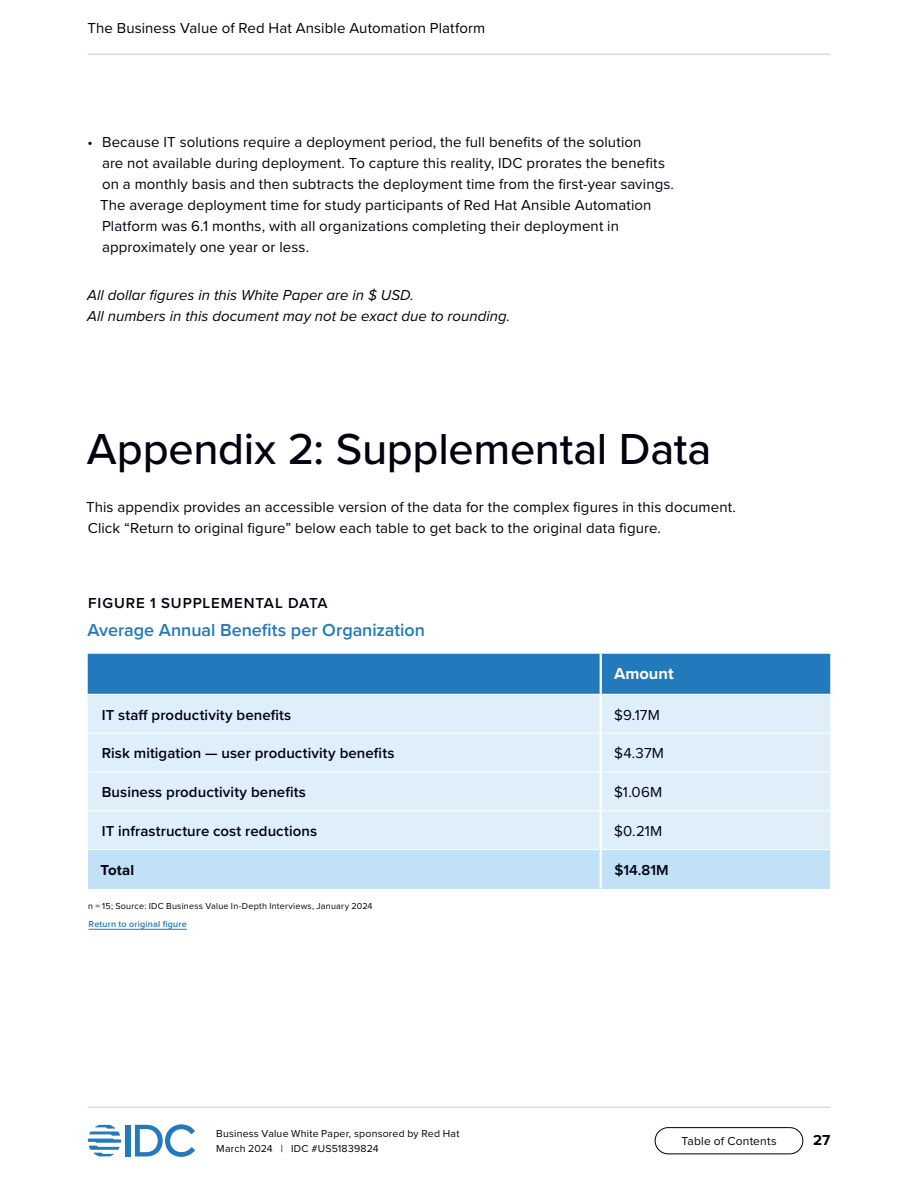
<style>
.page{position:relative;width:918px;height:1188px;background:#fff}
.page>*{position:absolute;margin:0;border:0;box-sizing:border-box;transform-origin:0 0}
.t1{font:500 45px "Proxima Nova";letter-spacing:-.005em;color:#01010f}
.Table_Heading{font:600 18px "Proxima Nova";letter-spacing:-.005em;color:#2279bc}
.Table_Column_Title__left_align{font:700 16.5px "Proxima Nova";color:#fff}
.Body_Text{font:15px/21px "Proxima Nova";letter-spacing:.005em;color:#01010f}
.Table_Row_Title{font:600 15px "Proxima Nova";letter-spacing:.005em;color:#01010f}
.Body_Text-2{font:italic 15px "Proxima Nova";letter-spacing:.005em;color:#01010f}
._0_25{font:italic 15px "Proxima Nova";letter-spacing:.005em;color:#01010f}
.Table_Text__left_align{font:15px "Proxima Nova";letter-spacing:.005em;color:#01010f}
.Table_Number{font:600 15px "Proxima Nova";letter-spacing:.06em;color:#01010f}
.Table_Text__highlighted{font:600 15px "Proxima Nova";color:#01010f}
.Table_Row_Title__highlighted{font:700 15px "Proxima Nova";letter-spacing:.005em;color:#01010f}
.t2{font:700 15px "Proxima Nova";color:#000}
.t3{font:12px "Proxima Nova";letter-spacing:.015em;color:#01010f}
.t4{font:10.5px/15px "Proxima Nova";letter-spacing:.02em;color:#01010f}
.Table_Notes_and_Sources{font:9px "Proxima Nova";letter-spacing:.025em;color:#01010f}
.Table_Supplemental_Data_Hyperlink{font:600 9px "Proxima Nova";letter-spacing:.02em;color:#2279bc}
</style>
<div class="page">
<div style="left:126px;top:1125px;width:5px;height:31px;background:#2279bc"></div>
<svg style="left:135px;top:1124px;width:60px;height:33px"></svg>
<svg style="left:88px;top:1125px;width:33px;height:31px"></svg>
<div style="left:655px;top:1127px;width:148px;height:27px;border:1px solid #000;border-radius:13px"></div>
<hr style="left:87px;top:54px;width:743px;height:1px;background:#ccc">
<hr style="left:87px;top:1107px;width:743px;height:1px;background:#ccc">
<hr style="left:89px;top:929px;width:98px;height:1px;background:#2279bc">
<svg style="left:88px;top:654px;width:742px;height:195px;background:#b7d6ed"></svg>
<div style="left:88px;top:850px;width:513px;height:39px;background:#c1e1f6"></div>
<div style="left:601px;top:850px;width:229px;height:39px;background:#c1e1f6"></div>
<hr style="left:600px;top:654px;width:2px;height:40px;background:#fff">
<hr style="left:88px;top:694px;width:513px;height:1px;background:#fff">
<hr style="left:88px;top:733px;width:512px;height:1px;background:#fff">
<hr style="left:88px;top:772px;width:512px;height:1px;background:#fff">
<hr style="left:602px;top:733px;width:228px;height:1px;background:#fff">
<hr style="left:602px;top:772px;width:228px;height:1px;background:#fff">
<hr style="left:88px;top:810px;width:513px;height:1px;background:#fff">
<hr style="left:601px;top:810px;width:229px;height:1px;background:#fff">
<hr style="left:600px;top:811px;width:2px;height:38px;background:#fff">
<hr style="left:600px;top:850px;width:2px;height:39px;background:#fff">
<hr style="left:600px;top:695px;width:2px;height:38px;background:#fff">
<hr style="left:600px;top:733px;width:2px;height:39px;background:#fff">
<hr style="left:600px;top:772px;width:2px;height:38px;background:#fff">
<hr style="left:601px;top:694px;width:229px;height:1px;background:#fff">
<p class="Body_Text" style="left:87px;top:17px;width:399px">The Business Value of Red Hat Ansible Automation Platform</p>
<p class="Body_Text" style="left:100px;top:131px;width:575px;text-indent:-13px">• Because IT solutions require a deployment period, the full benefits of the solution<br>are not available during deployment. To capture this reality, IDC prorates the benefits on a monthly basis and then subtracts the deployment time from the first-year savings.<br>The average deployment time for study participants of Red Hat Ansible Automation Platform was 6.1 months, with all organizations completing their deployment in approximately one year or less.</p>
<p class="_0_25" style="left:87px;top:284px;width:328px">All dollar figures in this White Paper are in $ USD.</p>
<p class="Body_Text-2" style="left:87px;top:305px;width:425px">All numbers in this document may not be exact due to rounding.</p>
<h2 class="t1" style="left:87px;top:416px;width:626px">Appendix 2: Supplemental Data</h2>
<p class="Body_Text" style="left:86px;top:496px;width:651px">This appendix provides an accessible version of the data for the complex figures in this document.<br>Click “Return to original figure” below each table to get back to the original data figure.</p>
<p class="Table_Number" style="left:88px;top:592px;width:241px">FIGURE 1 SUPPLEMENTAL DATA</p>
<p class="Table_Heading" style="left:87px;top:616px;width:339px">Average Annual Benefits per Organization</p>
<p class="Table_Column_Title__left_align" style="left:614px;top:661px;width:61px">Amount</p>
<p class="Table_Row_Title" style="left:102px;top:703px;width:191px">IT staff productivity benefits</p>
<p class="Table_Text__left_align" style="left:614px;top:703px;width:47px">$9.17M</p>
<p class="Table_Row_Title" style="left:102px;top:742px;width:294px">Risk mitigation — user productivity benefits</p>
<p class="Table_Text__left_align" style="left:614px;top:742px;width:51px">$4.37M</p>
<p class="Table_Row_Title" style="left:102px;top:781px;width:206px">Business productivity benefits</p>
<p class="Table_Text__left_align" style="left:614px;top:781px;width:50px">$1.06M</p>
<p class="Table_Row_Title" style="left:102px;top:820px;width:217px">IT infrastructure cost reductions</p>
<p class="Table_Text__left_align" style="left:614px;top:820px;width:50px">$0.21M</p>
<p class="Table_Row_Title__highlighted" style="left:101px;top:859px;width:35px">Total</p>
<p class="Table_Text__highlighted" style="left:614px;top:859px;width:56px">$14.81M</p>
<p class="Table_Notes_and_Sources" style="left:88px;top:899px;width:286px">n = 15; Source: IDC Business Value In-Depth Interviews, January 2024</p>
<p class="Table_Supplemental_Data_Hyperlink" style="left:89px;top:917px;width:100px">Return to original figure</p>
<p class="t4" style="left:216px;top:1126px;width:245px">Business Value White Paper, sponsored by Red Hat<br>March 2024 | IDC #US51839824</p>
<p class="t3" style="left:681px;top:1132px;width:97px">Table of Contents</p>
<p class="t2" style="left:813px;top:1129px;width:19px">27</p>
</div>
